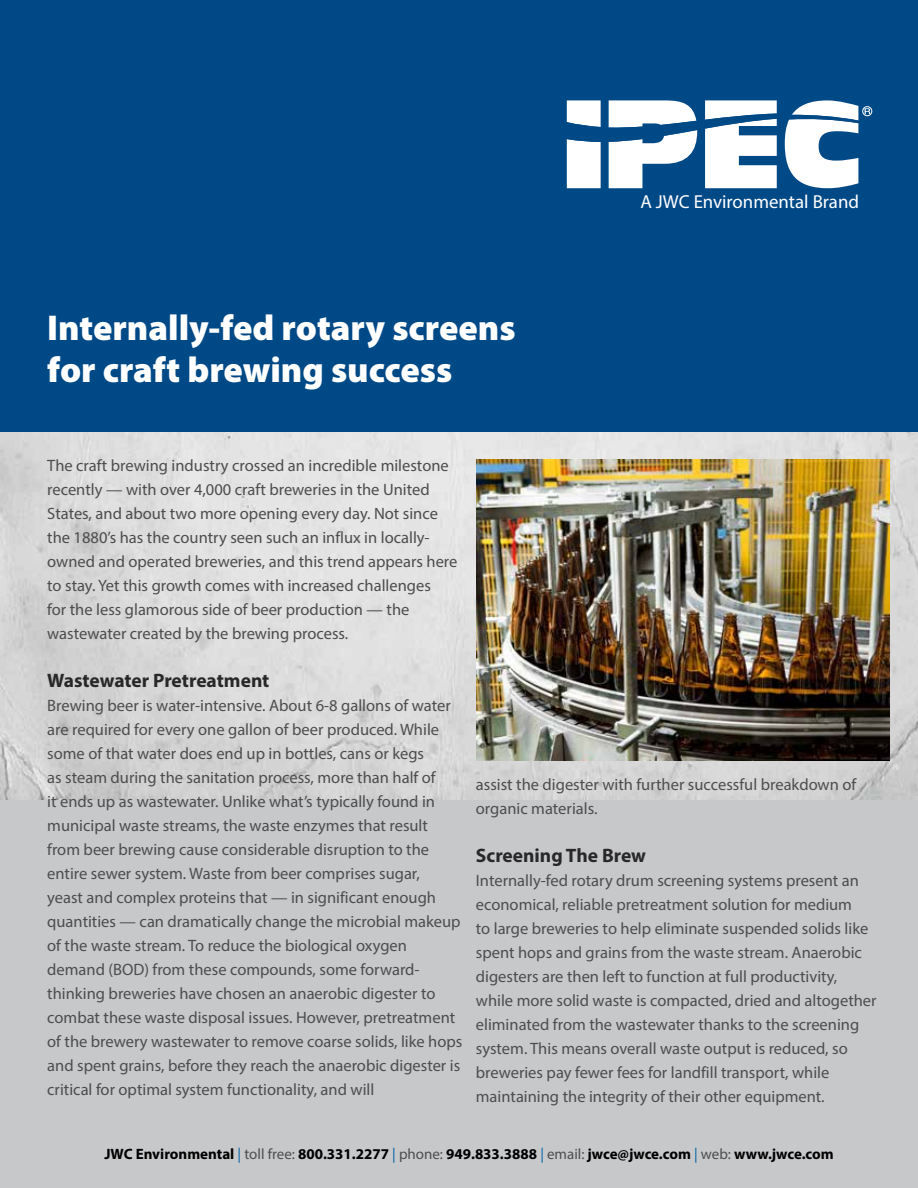
<style>
.page{position:relative;width:918px;height:1188px;background:#fff}
.page>*{position:absolute;margin:0;border:0;box-sizing:border-box;transform-origin:0 0}
.t1{font:900 36px/42px "Myriad Pro";color:#fff}
.t2{font:700 19.5px "Myriad Pro";color:#292829}
.t3{font:18.9px "Myriad Pro";color:#fff}
.t4{font:16.5px/24px "Myriad Pro";color:#4d4d4f}
.t5{font:700 15px "Myriad Pro";color:#000}
.s1{font-weight:400;color:#0063a7}
.s2{font-weight:400;color:#4d4d4f}
</style>
<div class="page">
<div style="left:0;top:356px;width:918px;height:832px;background:#c7c8ca"></div>
<img style="left:0;top:432px;width:918px;height:367px">
<div style="left:0;top:0;width:918px;height:432px;background:#004987"></div>
<svg style="left:567px;top:100px;width:34px;height:88px"></svg>
<svg style="left:609px;top:100px;width:88px;height:88px"></svg>
<svg style="left:705px;top:100px;width:72px;height:88px"></svg>
<svg style="left:785px;top:100px;width:73px;height:88px"></svg>
<div style="left:862px;top:106px;width:10px;height:10px;border:1px solid #fff;border-radius:50%"></div>
<svg style="left:864px;top:108px;width:6px;height:6px"></svg>
<img style="left:476px;top:459px;width:414px;height:301px">
<h1 class="t1" style="left:47px;top:306px;width:470px">Internally-fed rotary screens for craft brewing success</h1>
<p class="t3" style="left:640px;top:190px;width:220px">A JWC Environmental Brand</p>
<p class="t4" style="left:47px;top:454px;width:412px">The craft brewing industry crossed an incredible milestone recently — with over 4,000 craft breweries in the United States, and about two more opening every day. Not since the 1880’s has the country seen such an influx in locally&shy;owned and operated breweries, and this trend appears here to stay. Yet this growth comes with increased challenges<br>for the less glamorous side of beer production — the wastewater created by the brewing process.</p>
<p class="t2" style="left:47px;top:668px;width:224px">Wastewater Pretreatment</p>
<p class="t4" style="left:47px;top:694px;width:417px">Brewing beer is water-intensive. About 6-8 gallons of water are required for every one gallon of beer produced. While some of that water does end up in bottles, cans or kegs<br>as steam during the sanitation process, more than half of<br>it ends up as wastewater. Unlike what’s typically found in municipal waste streams, the waste enzymes that result from beer brewing cause considerable disruption to the entire sewer system. Waste from beer comprises sugar,<br>yeast and complex proteins that — in significant enough quantities — can dramatically change the microbial makeup of the waste stream. To reduce the biological oxygen demand (BOD) from these compounds, some forward&shy;thinking breweries have chosen an anaerobic digester to combat these waste disposal issues. However, pretreatment of the brewery wastewater to remove coarse solids, like hops and spent grains, before they reach the anaerobic digester is critical for optimal system functionality, and will</p>
<p class="t4" style="left:476px;top:772px;width:382px">assist the digester with further successful breakdown of organic materials.</p>
<p class="t2" style="left:476px;top:843px;width:172px">Screening The Brew</p>
<p class="t4" style="left:476px;top:868px;width:402px">Internally-fed rotary drum screening systems present an economical, reliable pretreatment solution for medium<br>to large breweries to help eliminate suspended solids like spent hops and grains from the waste stream. Anaerobic digesters are then left to function at full productivity, while more solid waste is compacted, dried and altogether eliminated from the wastewater thanks to the screening system. This means overall waste output is reduced, so breweries pay fewer fees for landfill transport, while maintaining the integrity of their other equipment.</p>
<p class="t5" style="left:104px;top:1144px;width:731px">JWC Environmental <span class="s1">|</span> <span class="s2">toll free:</span> 800.331.2277 <span class="s1">|</span> <span class="s2">phone:</span> 949.833.3888 <span class="s1">|</span> <span class="s2">email:</span> jwce@jwce.com <span class="s1">|</span> <span class="s2">web:</span> www.jwce.com</p>
</div>
